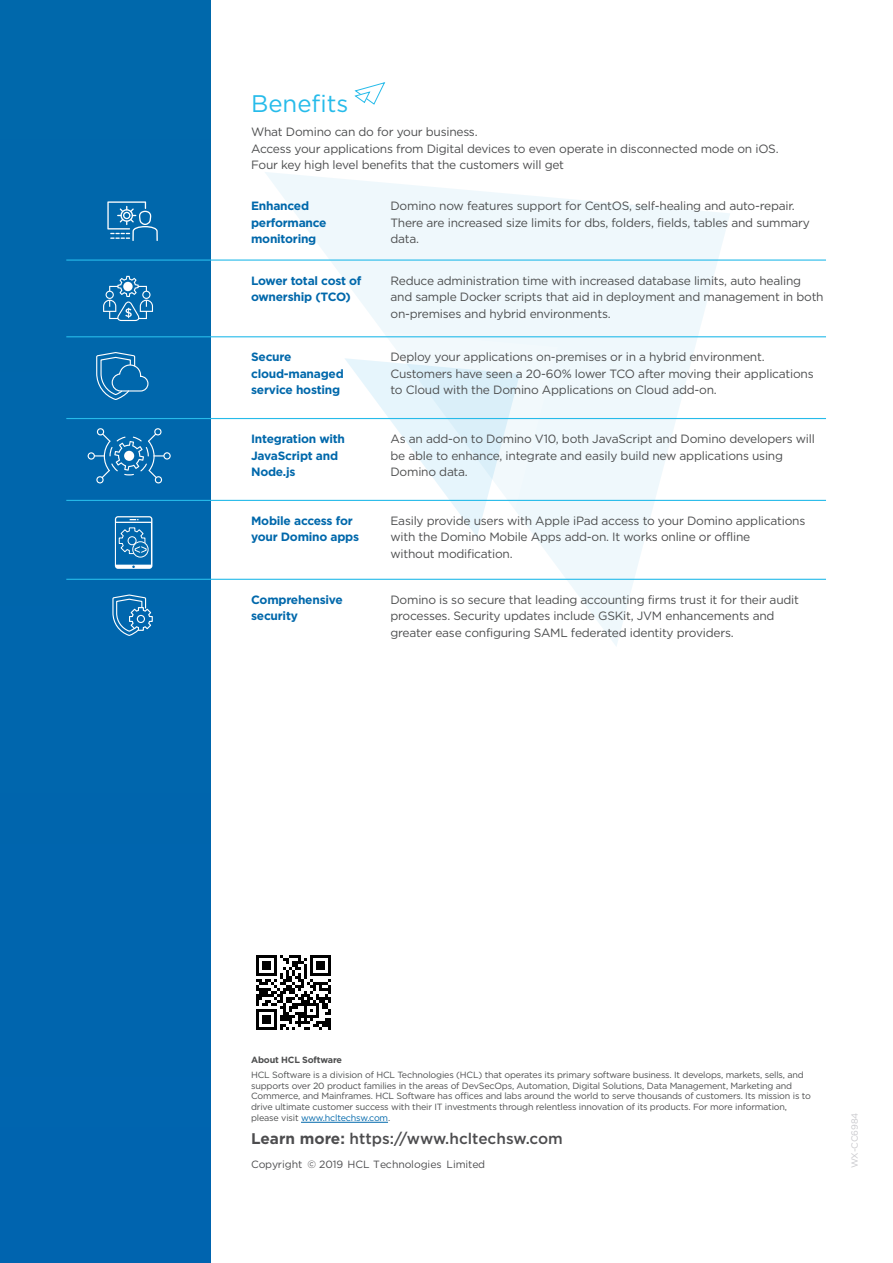
<style>
.page{position:relative;width:893px;height:1263px;background:#fff}
.page>*{position:absolute;margin:0;border:0;box-sizing:border-box;transform-origin:0 0}
.t1{font:24px "Gotham";color:#26bbea}
.t2{font:500 15.45px "Gotham";color:#4d4d4f}
.t3{font:12px/16.5px "Gotham";letter-spacing:-.02em;color:#4d4e4f}
.t4{font:700 12px/16.5px "Gotham";letter-spacing:-.02em;color:#0068ab}
.t5{font:10.5px "Gotham";letter-spacing:-.01em;color:#4d4d4f}
.t6{font:9px/10.8px "Gotham";letter-spacing:-.02em;color:#4d4e4f}
.t7{font:700 9px "Gotham";letter-spacing:-.02em;color:#4d4e4f}
.t8{font:9px "Gotham";color:#c8c8cc}
.s1{color:#0068ab}
.s2{font-weight:700}
</style>
<div class="page">
<svg style="left:264px;top:172px;width:466px;height:474px;fill:#eff8fc"></svg>
<div style="left:0;top:0;width:211px;height:1263px;background:#0066ad"></div>
<hr style="left:301px;top:1122px;width:87px;height:1px;background:#0068ab">
<svg style="left:280px;top:322px;width:278px;height:283px"></svg>
<svg style="left:354px;top:82px;width:32px;height:23px"></svg>
<svg style="left:256px;top:955px;width:75px;height:74px"></svg>
<hr style="left:66px;top:259px;width:760px;height:2px;background:#26bbea">
<hr style="left:66px;top:336px;width:760px;height:1px;background:#26bbea">
<hr style="left:66px;top:418px;width:760px;height:1px;background:#26bbea">
<hr style="left:66px;top:500px;width:760px;height:1px;background:#26bbea">
<svg style="left:88px;top:428px;width:83px;height:55px"></svg>
<svg style="left:103px;top:276px;width:50px;height:45px"></svg>
<svg style="left:115px;top:516px;width:37px;height:53px"></svg>
<hr style="left:66px;top:579px;width:760px;height:1px;background:#26bbea">
<svg style="left:112px;top:594px;width:41px;height:42px"></svg>
<div style="left:137px;top:615px;width:7px;height:7px;background:#0065ae;border-radius:50%"></div>
<div style="left:137px;top:615px;width:8px;height:8px;border:1px solid #fff;border-radius:50%"></div>
<svg style="left:96px;top:352px;width:53px;height:48px"></svg>
<svg style="left:107px;top:201px;width:51px;height:40px"></svg>
<h1 class="t1" style="left:251px;top:91px;width:99px">Benefits</h1>
<p class="t3" style="left:251px;top:124px;width:529px">What Domino can do for your business.<br>Access your applications from Digital devices to even operate in disconnected mode on iOS.<br>Four key high level benefits that the customers will get</p>
<p class="t3" style="left:390px;top:197px;width:421px">Domino now features support for CentOS, self-healing and auto-repair.<br>There are increased size limits for dbs, folders, fields, tables and summary data.</p>
<p class="t4" style="left:251px;top:197px;width:77px">Enhanced performance monitoring</p>
<p class="t4" style="left:251px;top:272px;width:112px">Lower total cost of ownership (TCO)</p>
<p class="t4" style="left:251px;top:348px;width:94px">Secure cloud-managed service hosting</p>
<p class="t4" style="left:251px;top:430px;width:95px">Integration with<br>JavaScript and<br>Node.js</p>
<p class="t4" style="left:251px;top:512px;width:110px">Mobile access for your Domino apps</p>
<p class="t4" style="left:251px;top:591px;width:93px">Comprehensive security</p>
<p class="t3" style="left:390px;top:272px;width:435px">Reduce administration time with increased database limits, auto healing and sample Docker scripts that aid in deployment and management in both on-premises and hybrid environments.</p>
<p class="t3" style="left:390px;top:349px;width:425px">Deploy your applications on-premises or in a hybrid environment.<br>Customers have seen a 20-60% lower TCO after moving their applications to Cloud with the Domino Applications on Cloud add-on.</p>
<p class="t3" style="left:390px;top:430px;width:426px">As an add-on to Domino V10, both JavaScript and Domino developers will be able to enhance, integrate and easily build new applications using<br>Domino data.</p>
<p class="t3" style="left:390px;top:512px;width:416px">Easily provide users with Apple iPad access to your Domino applications with the Domino Mobile Apps add-on. It works online or offline<br>without modification.</p>
<p class="t3" style="left:390px;top:591px;width:410px">Domino is so secure that leading accounting firms trust it for their audit processes. Security updates include GSKit, JVM enhancements and greater ease configuring SAML federated identity providers.</p>
<p class="t7" style="left:251px;top:1054px;width:92px">About HCL Software</p>
<p class="t6" style="left:251px;top:1069px;width:561px">HCL Software is a division of HCL Technologies (HCL) that operates its primary software business. It develops, markets, sells, and supports over 20 product families in the areas of DevSecOps, Automation, Digital Solutions, Data Management, Marketing and Commerce, and Mainframes. HCL Software has offices and labs around the world to serve thousands of customers. Its mission is to drive ultimate customer success with their IT investments through relentless innovation of its products. For more information, please visit <span class="s1">www.hcltechsw.com</span>.</p>
<p class="t5" style="left:251px;top:1158px;width:235px">Copyright © 2019 HCL Technologies Limited</p>
<p class="t2" style="left:251px;top:1129px;width:313px"><span class="s2">Learn more:</span> https://www.hcltechsw.com</p>
<p class="t8" style="left:850px;top:1168px;width:58px;rotate:-90deg">WX-CC6984</p>
</div>
